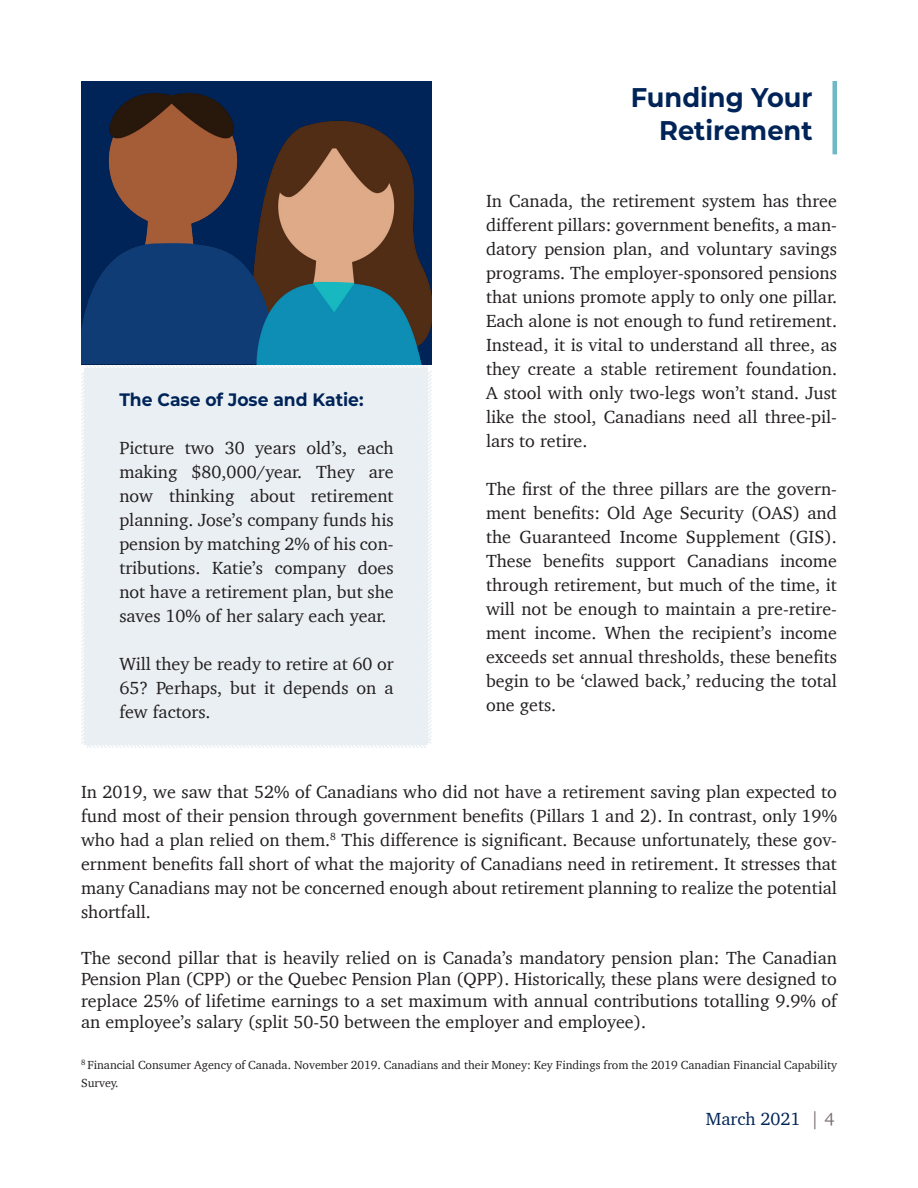
<style>
.page{position:relative;width:918px;height:1188px;background:#fff}
.page>*{position:absolute;margin:0;border:0;box-sizing:border-box;transform-origin:0 0}
.t1{font:700 27px "Montserrat";color:#002458;scale:.95 1}
.t2{font:18px/24px "Charter";color:#231f20;text-align:justify}
.t3{font:700 18px "Montserrat";color:#002458;scale:.95 1}
.t4{font:18px "Charter";color:#002458}
.t5{font:12px/18px "Charter";color:#231f20}
.s1{color:#79716f}
</style>
<div class="page">
<div style="left:81px;top:364px;width:351px;height:384px;background:#e9eff3"></div>
<div style="left:81px;top:81px;width:351px;height:283px;background:#002458"></div>
<img style="left:81px;top:93px;width:351px;height:271px">
<div style="left:832px;top:81px;width:5px;height:73px;background:#70b8c8"></div>
<p class="t3" style="left:119px;top:387px;width:259px">The Case of Jose and Katie:</p>
<p class="t2" style="left:119px;top:436px;width:276px">Picture two 30 years old’s, each making $80,000/year. They are now thinking about retirement planning. Jose’s company funds his pension by matching 2% of his con&shy;tributions. Katie’s company does not have a retirement plan, but she saves 10% of her salary each year.</p>
<p class="t2" style="left:119px;top:652px;width:276px">Will they be ready to retire at 60 or 65? Perhaps, but it depends on a few factors.</p>
<p class="t1" style="left:631px;top:78px;width:193px">Funding Your</p>
<p class="t1" style="left:659px;top:110px;width:163px">Retirement</p>
<p class="t2" style="left:486px;top:189px;width:353px">In Canada, the retirement system has three different pillars: government benefits, a man&shy;datory pension plan, and voluntary savings programs. The employer-sponsored pensions that unions promote apply to only one pillar.<br>Each alone is not enough to fund retirement.<br>Instead, it is vital to understand all three, as they create a stable retirement foundation.<br>A stool with only two-legs won’t stand. Just like the stool, Canadians need all three-pil&shy;lars to retire.</p>
<p class="t2" style="left:486px;top:477px;width:353px">The first of the three pillars are the govern&shy;ment benefits: Old Age Security (OAS) and the Guaranteed Income Supplement (GIS).<br>These benefits support Canadians income through retirement, but much of the time, it will not be enough to maintain a pre-retire&shy;ment income. When the recipient’s income exceeds set annual thresholds, these benefits begin to be ‘clawed back,’ reducing the total one gets.</p>
<p class="t2" style="left:81px;top:780px;width:758px">In 2019, we saw that 52% of Canadians who did not have a retirement saving plan expected to fund most of their pension through government benefits (Pillars 1 and 2). In contrast, only 19% who had a plan relied on them.<sup>8</sup> This difference is significant. Because unfortunately, these gov&shy;ernment benefits fall short of what the majority of Canadians need in retirement. It stresses that many Canadians may not be concerned enough about retirement planning to realize the potential shortfall.</p>
<p class="t2" style="left:81px;top:946px;width:758px;line-height:21.6px">The second pillar that is heavily relied on is Canada’s mandatory pension plan: The Canadian Pension Plan (CPP) or the Quebec Pension Plan (QPP). Historically, these plans were designed to replace 25% of lifetime earnings to a set maximum with annual contributions totalling 9.9% of an employee’s salary (split 50-50 between the employer and employee).</p>
<p class="t5" style="left:81px;top:1056px;width:758px"><sup>8</sup> Financial Consumer Agency of Canada. November 2019. Canadians and their Money: Key Findings from the 2019 Canadian Financial Capability<br>Survey.</p>
<p class="t4" style="left:706px;top:1103px;width:130px">March 2021 <span class="s1">| 4</span></p>
</div>
